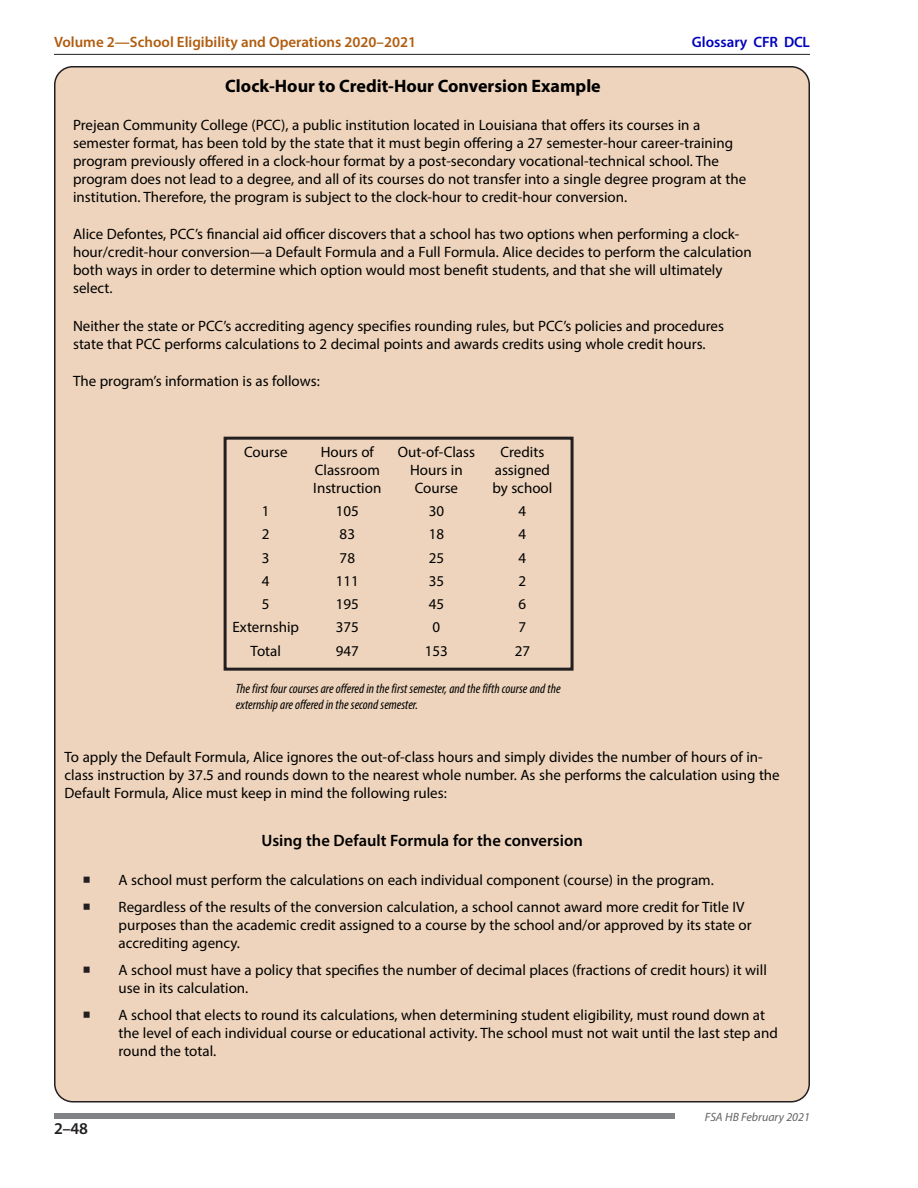
<style>
.page{position:relative;width:918px;height:1188px;background:#fff}
.page>*{position:absolute;margin:0;border:0;box-sizing:border-box;transform-origin:0 0}
.t1{font:700 18px "Myriad Pro";color:#000}
.Boxed_Subhead__ID{font:600 16.5px "Myriad Pro";color:#000}
.t2{font:600 16.5px "Myriad Pro";color:#231f20}
.Boxed_Text_No_Indent{font:15px/18px "Myriad Pro";color:#000}
.Table_Condensed__ID{font:15px "Myriad Pro";color:#000}
.t3{font:600 15px "Myriad Pro";color:#b05d0f}
.t4{font:600 15px "Myriad Pro";color:#0000be}
.Boxed_Text_No_Indent-2{font:italic condensed 13.5px/16.5px "Myriad Pro";color:#000}
.t5{font:italic 12px "Myriad Pro";color:#636366}
.s1{font-family:"Minion Pro";font-size:21px;color:#231f20}
</style>
<div class="page">
<hr style="left:54px;top:54px;width:756px;height:1px;background:#231f20">
<div style="left:54px;top:1113px;width:621px;height:6px;background:#808285"></div>
<div style="left:55px;top:67px;width:754px;height:1035px;background:#eed4bc;border-radius:18px"></div>
<div style="left:224px;top:437px;width:350px;height:234px;border:3px solid #231f20"></div>
<p class="t3" style="left:54px;top:33px;width:364px">Volume 2—School Eligibility and Operations 2020–2021</p>
<p class="t4" style="left:692px;top:33px;width:120px">Glossary CFR DCL</p>
<p class="t1" style="left:225px;top:74px;width:377px">Clock-Hour to Credit-Hour Conversion Example</p>
<p class="Boxed_Text_No_Indent" style="left:73px;top:115px;width:675px">Prejean Community College (PCC), a public institution located in Louisiana that offers its courses in a semester format, has been told by the state that it must begin offering a 27 semester-hour career-training program previously offered in a clock-hour format by a post-secondary vocational-technical school. The program does not lead to a degree, and all of its courses do not transfer into a single degree program at the institution. Therefore, the program is subject to the clock-hour to credit-hour conversion.</p>
<p class="Boxed_Text_No_Indent" style="left:73px;top:225px;width:680px">Alice Defontes, PCC’s financial aid officer discovers that a school has two options when performing a clock&shy;hour/credit-hour conversion—a Default Formula and a Full Formula. Alice decides to perform the calculation both ways in order to determine which option would most benefit students, and that she will ultimately select.</p>
<p class="Boxed_Text_No_Indent" style="left:73px;top:316px;width:652px">Neither the state or PCC’s accrediting agency specifies rounding rules, but PCC’s policies and procedures state that PCC performs calculations to 2 decimal points and awards credits using whole credit hours.</p>
<p class="Boxed_Text_No_Indent" style="left:73px;top:372px;width:248px">The program’s information is as follows:</p>
<p class="Boxed_Text_No_Indent" style="left:244px;top:443px;width:45px">Course</p>
<p class="Boxed_Text_No_Indent" style="left:313px;top:443px;width:70px;text-align:center">Hours of<br>Classroom<br>Instruction</p>
<p class="Boxed_Text_No_Indent" style="left:398px;top:443px;width:79px;text-align:center">Out-of-Class<br>Hours in<br>Course</p>
<p class="Boxed_Text_No_Indent" style="left:492px;top:443px;width:61px;text-align:center">Credits assigned by school</p>
<p class="Table_Condensed__ID" style="left:262px;top:502px;width:9px">1</p>
<p class="Table_Condensed__ID" style="left:336px;top:502px;width:25px">105</p>
<p class="Table_Condensed__ID" style="left:429px;top:502px;width:17px">30</p>
<p class="Table_Condensed__ID" style="left:519px;top:502px;width:9px">4</p>
<p class="Table_Condensed__ID" style="left:262px;top:525px;width:9px">2</p>
<p class="Table_Condensed__ID" style="left:340px;top:525px;width:17px">83</p>
<p class="Table_Condensed__ID" style="left:429px;top:525px;width:17px">18</p>
<p class="Table_Condensed__ID" style="left:519px;top:525px;width:9px">4</p>
<p class="Table_Condensed__ID" style="left:262px;top:548px;width:9px">3</p>
<p class="Table_Condensed__ID" style="left:340px;top:548px;width:17px">78</p>
<p class="Table_Condensed__ID" style="left:429px;top:548px;width:17px">25</p>
<p class="Table_Condensed__ID" style="left:519px;top:548px;width:9px">4</p>
<p class="Table_Condensed__ID" style="left:262px;top:572px;width:9px">4</p>
<p class="Table_Condensed__ID" style="left:336px;top:572px;width:25px">111</p>
<p class="Table_Condensed__ID" style="left:429px;top:572px;width:17px">35</p>
<p class="Table_Condensed__ID" style="left:519px;top:572px;width:9px">2</p>
<p class="Table_Condensed__ID" style="left:262px;top:595px;width:9px">5</p>
<p class="Table_Condensed__ID" style="left:336px;top:595px;width:25px">195</p>
<p class="Table_Condensed__ID" style="left:429px;top:595px;width:17px">45</p>
<p class="Table_Condensed__ID" style="left:519px;top:595px;width:9px">6</p>
<p class="Table_Condensed__ID" style="left:233px;top:618px;width:68px">Externship</p>
<p class="Table_Condensed__ID" style="left:336px;top:618px;width:25px">375</p>
<p class="Table_Condensed__ID" style="left:433px;top:618px;width:9px">0</p>
<p class="Table_Condensed__ID" style="left:519px;top:618px;width:9px">7</p>
<p class="Table_Condensed__ID" style="left:251px;top:641px;width:32px">Total</p>
<p class="Table_Condensed__ID" style="left:336px;top:641px;width:25px">947</p>
<p class="Table_Condensed__ID" style="left:425px;top:641px;width:25px">153</p>
<p class="Table_Condensed__ID" style="left:515px;top:641px;width:17px">27</p>
<p class="Boxed_Text_No_Indent-2" style="left:236px;top:680px;width:326px">The first four courses are offered in the first semester, and the fifth course and the externship are offered in the second semester.</p>
<p class="Boxed_Text_No_Indent" style="left:65px;top:748px;width:717px">To apply the Default Formula, Alice ignores the out-of-class hours and simply divides the number of hours of in&shy;class instruction by 37.5 and rounds down to the nearest whole number. As she performs the calculation using the<br>Default Formula, Alice must keep in mind the following rules:</p>
<p class="Boxed_Subhead__ID" style="left:262px;top:830px;width:323px">Using the Default Formula for the conversion</p>
<p class="Boxed_Text_No_Indent" style="left:83px;top:871px;width:633px"><span class="s1">■</span> A school must perform the calculations on each individual component (course) in the program.</p>
<p class="Boxed_Text_No_Indent" style="left:119px;top:898px;width:635px;text-indent:-36px"><span class="s1">■</span> Regardless of the results of the conversion calculation, a school cannot award more credit for Title IV purposes than the academic credit assigned to a course by the school and/or approved by its state or accrediting agency.</p>
<p class="Boxed_Text_No_Indent" style="left:119px;top:961px;width:650px;text-indent:-36px"><span class="s1">■</span> A school must have a policy that specifies the number of decimal places (fractions of credit hours) it will use in its calculation.</p>
<p class="Boxed_Text_No_Indent" style="left:119px;top:1006px;width:661px;text-indent:-36px"><span class="s1">■</span> A school that elects to round its calculations, when determining student eligibility, must round down at the level of each individual course or educational activity. The school must not wait until the last step and round the total.</p>
<p class="t2" style="left:54px;top:1118px;width:35px">2–48</p>
<p class="t5" style="left:705px;top:1110px;width:107px">FSA HB February 2021</p>
</div>
